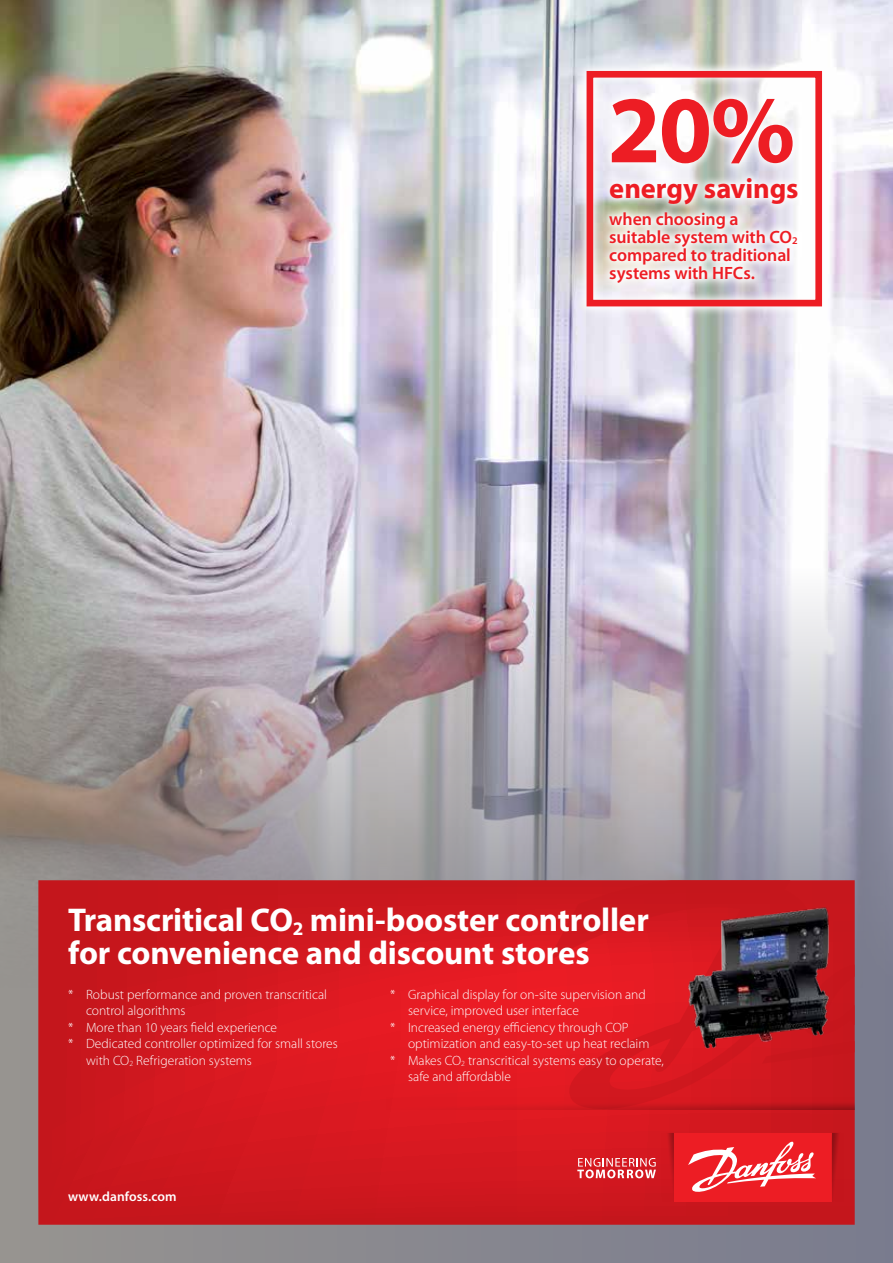
<style>
.page{position:relative;width:893px;height:1263px;background:#fff}
.page>*{position:absolute;margin:0;border:0;box-sizing:border-box;transform-origin:0 0}
.t1{font:700 96px "Myriad Pro";color:#ed1d24}
.t2{font:700 33px/33px "Myriad Pro";letter-spacing:-.005em;color:#fff}
.t3{font:700 28.5px "Myriad Pro";letter-spacing:-.005em;color:#ed1d24}
.t4{font:600 17.85px/18px "Myriad Pro";letter-spacing:-.005em;color:#ed1d24}
.t5{font:300 13.5px "Myriad Pro";color:#fff}
.t6{font:600 13.5px "Myriad Pro";letter-spacing:.005em;color:#fff}
.s1{font-size:10.35px}
</style>
<div class="page">
<div style="left:0;top:0;width:893px;height:1263px;background:linear-gradient(to right,#979490,#797b8e)"></div>
<img style="left:0;top:0;width:893px;height:988px">
<svg style="left:577px;top:61px;width:255px;height:255px"></svg>
<div style="left:587px;top:71px;width:235px;height:235px;border:7px solid #ed1d24"></div>
<svg style="left:38px;top:880px;width:817px;height:345px;background:#d2181f"></svg>
<svg style="left:547px;top:880px;width:308px;height:217px;background:#d61920"></svg>
<div style="left:674px;top:1133px;width:158px;height:69px;background:#ed1d24"></div>
<svg style="left:387px;top:1097px;width:468px;height:12px;background:#cf171e"></svg>
<svg style="left:832px;top:1133px;width:12px;height:69px"></svg>
<svg style="left:577px;top:1133px;width:97px;height:69px;background:#d52b32"></svg>
<svg style="left:688px;top:1141px;width:128px;height:51px"></svg>
<img style="left:685px;top:901px;width:148px;height:147px">
<h1 class="t1" style="left:608px;top:67px;width:189px">20%</h1>
<h3 class="t3" style="left:609px;top:170px;width:191px">energy savings</h3>
<h3 class="t4" style="left:609px;top:210px;width:190px">when choosing a suitable system with CO<span class="s1">2 </span>compared to traditional systems with HFCs.</h3>
<h2 class="t2" style="left:68px;top:903px;width:582px">Transcritical CO<sub>2</sub> mini-booster controller for convenience and discount stores</h2>
<p class="t5" style="left:68px;top:987px;width:261px">* Robust performance and proven transcritical</p>
<p class="t5" style="left:86px;top:1003px;width:101px">control algorithms</p>
<p class="t5" style="left:68px;top:1020px;width:211px">* More than 10 years field experience</p>
<p class="t5" style="left:68px;top:1036px;width:271px">* Dedicated controller optimized for small stores</p>
<p class="t5" style="left:86px;top:1053px;width:167px">with CO<sub>2</sub> Refrigeration systems</p>
<p class="t6" style="left:68px;top:1188px;width:110px">www.danfoss.com</p>
<p class="t5" style="left:390px;top:987px;width:257px">* Graphical display for on-site supervision and</p>
<p class="t5" style="left:408px;top:1003px;width:172px">service, improved user interface</p>
<p class="t5" style="left:390px;top:1020px;width:240px">* Increased energy efficiency through COP</p>
<p class="t5" style="left:408px;top:1036px;width:243px">optimization and easy-to-set up heat reclaim</p>
<p class="t5" style="left:390px;top:1053px;width:275px">* Makes CO<sub>2</sub> transcritical systems easy to operate,</p>
<p class="t5" style="left:408px;top:1069px;width:104px">safe and affordable</p>
</div>
